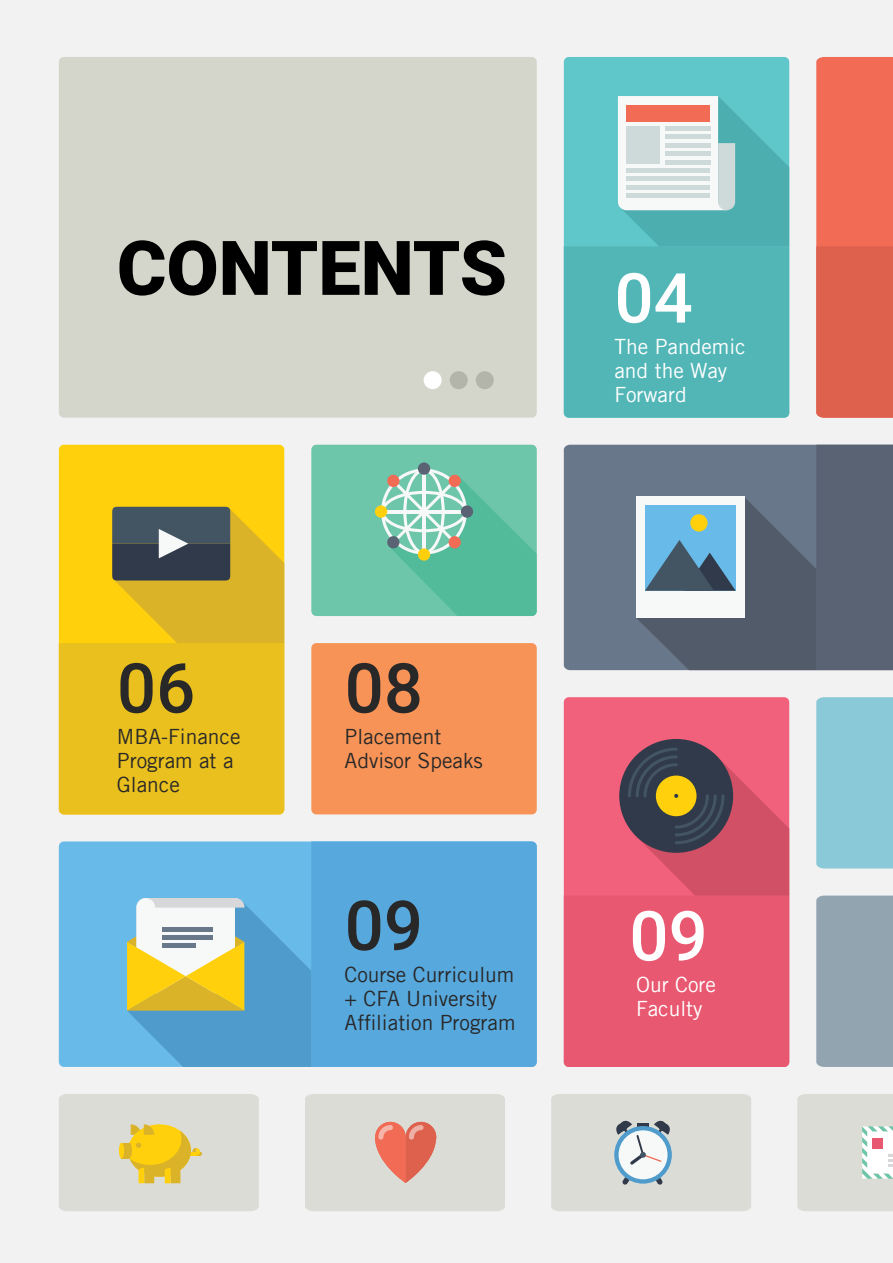
<style>
.page{position:relative;width:893px;height:1263px;background:#f2f2f3}
.page>*{position:absolute;margin:0;border:0;box-sizing:border-box;transform-origin:0 0}
.t1{font:900 75.6px "Roboto";color:#000}
.t2{font:500 69px "Roboto";color:#292829}
.t3{font:500 69px "Roboto";color:#fff}
.t4{font:21px/24px "Trade Gothic LT";color:#292829}
.t5{font:21px/24px "Trade Gothic LT";color:#fff}
</style>
<div class="page">
<div style="left:59px;top:57px;width:478px;height:361px;background:#d5d6cb;border-radius:5px"></div>
<div style="left:564px;top:57px;width:225px;height:361px;background:#5fc6ca;border-radius:5px"></div>
<div style="left:564px;top:445px;width:72px;height:225px;background:#69778a"></div>
<div style="left:311px;top:445px;width:226px;height:171px;background:#6dc6a9;border-radius:5px"></div>
<div style="left:59px;top:841px;width:478px;height:226px;background:#68bae8;border-radius:5px"></div>
<div style="left:311px;top:841px;width:226px;height:226px;background:#57a9dd"></div>
<div style="left:564px;top:697px;width:225px;height:370px;background:#f1617b;border-radius:5px"></div>
<div style="left:816px;top:895px;width:77px;height:172px;background:#91a4b0"></div>
<div style="left:816px;top:697px;width:77px;height:171px;background:#8ac9d8"></div>
<div style="left:311px;top:643px;width:226px;height:171px;background:#f79356;border-radius:5px"></div>
<svg style="left:816px;top:57px;width:77px;height:361px;background:#e86651"></svg>
<div style="left:59px;top:445px;width:225px;height:369px;background:#ffd00b;border-radius:5px"></div>
<svg style="left:564px;top:96px;width:225px;height:322px"></svg>
<svg style="left:127px;top:898px;width:184px;height:169px"></svg>
<div style="left:162px;top:935px;width:50px;height:5px;background:#69778a"></div>
<hr style="left:162px;top:944px;width:34px;height:4px;background:#69778a">
<hr style="left:162px;top:927px;width:50px;height:4px;background:#69778a">
<svg style="left:636px;top:445px;width:257px;height:225px;background:#6a7b8b"></svg>
<div style="left:619px;top:739px;width:114px;height:114px;background:#313a4a;border-radius:50%"></div>
<svg style="left:564px;top:748px;width:225px;height:319px"></svg>
<svg style="left:59px;top:507px;width:225px;height:307px"></svg>
<svg style="left:381px;top:469px;width:156px;height:147px"></svg>
<div style="left:461px;top:505px;width:12px;height:13px;background:#596373;border-radius:50%"></div>
<div style="left:375px;top:505px;width:12px;height:13px;background:#ffd00b;border-radius:50%"></div>
<div style="left:418px;top:548px;width:12px;height:13px;background:#ffd00b;border-radius:50%"></div>
<div style="left:449px;top:536px;width:12px;height:12px;background:#f16b55;border-radius:50%"></div>
<div style="left:387px;top:475px;width:12px;height:12px;background:#f16b55;border-radius:50%"></div>
<div style="left:449px;top:475px;width:12px;height:12px;background:#f16b55;border-radius:50%"></div>
<div style="left:387px;top:536px;width:12px;height:12px;background:#596373;border-radius:50%"></div>
<div style="left:418px;top:462px;width:12px;height:13px;background:#596373;border-radius:50%"></div>
<div style="left:476px;top:371px;width:18px;height:18px;background:#b3b5ab;border-radius:50%"></div>
<div style="left:450px;top:371px;width:18px;height:18px;background:#b3b5ab;border-radius:50%"></div>
<div style="left:424px;top:371px;width:18px;height:18px;background:#fff;border-radius:50%"></div>
<svg style="left:59px;top:1094px;width:200px;height:117px;background:#ded8bc"></svg>
<svg style="left:305px;top:1094px;width:200px;height:117px;background:#ddcfc8"></svg>
<svg style="left:551px;top:1094px;width:200px;height:117px;background:#d6d9d6"></svg>
<svg style="left:797px;top:1094px;width:96px;height:117px;background:#ddded9"></svg>
<h1 class="t1" style="left:117px;top:236px;width:392px">CONTENTS</h1>
<h2 class="t2" style="left:117px;top:660px;width:80px">06</h2>
<h2 class="t2" style="left:345px;top:660px;width:80px">08</h2>
<p class="t4" style="left:117px;top:726px;width:125px">MBA-Finance<br>Program at a<br>Glance</p>
<p class="t4" style="left:345px;top:726px;width:140px">Placement<br>Advisor Speaks</p>
<h2 class="t3" style="left:614px;top:270px;width:80px">04</h2>
<p class="t5" style="left:614px;top:336px;width:133px">The Pandemic and the Way<br>Forward</p>
<h2 class="t2" style="left:345px;top:897px;width:80px">09</h2>
<h2 class="t3" style="left:629px;top:908px;width:80px">09</h2>
<p class="t4" style="left:345px;top:964px;width:172px">Course Curriculum + CFA University<br>Af昀椀liation Program</p>
<p class="t5" style="left:636px;top:974px;width:81px">Our Core<br>Faculty</p>
</div>
